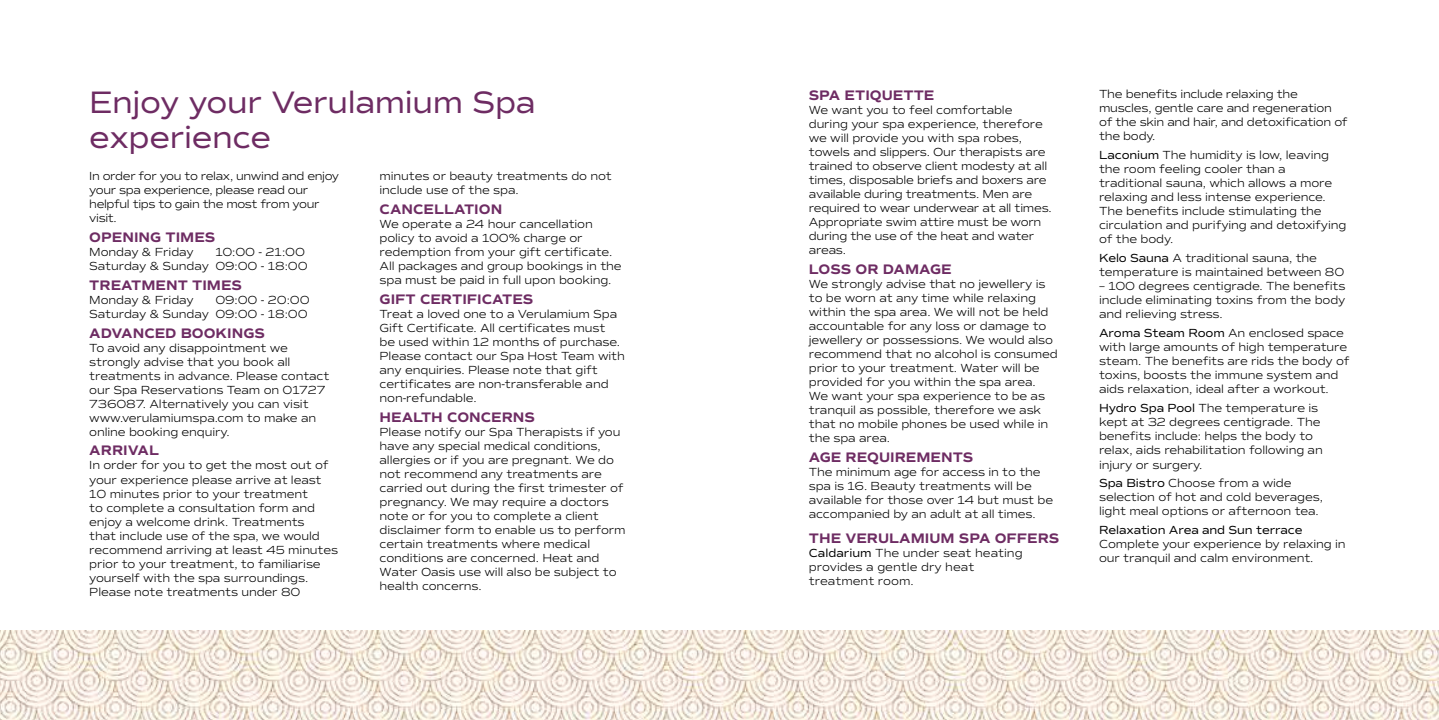
<style>
.page{position:relative;width:1439px;height:720px;background:#fff}
.page>*{position:absolute;margin:0;border:0;box-sizing:border-box;transform-origin:0 0}
.t1{font:31.5px/35px "Commuters Sans";letter-spacing:-.01em;color:#6e2c63}
.t2{font:700 14px "Commuters Sans";color:#6e2c63}
.t3{font:300 11.9px/14px "Commuters Sans";letter-spacing:-.01em;color:#000}
.t4{font:300 11.9px/14px "Commuters Sans";letter-spacing:-.03em;color:#000}
.t5{font:11.9px "Commuters Sans";letter-spacing:-.01em;color:#000}
.s1{font-weight:400}
</style>
<div class="page">
<img style="left:0;top:630px;width:1439px;height:89px">
<h1 class="t1" style="left:89px;top:85px;width:448px">Enjoy your Verulamium Spa experience</h1>
<p class="t4" style="left:89px;top:169px;width:251px">In order for you to relax, unwind and enjoy your spa experience, please read our helpful tips to gain the most from your visit.</p>
<p class="t2" style="left:89px;top:228px;width:128px">OPENING TIMES</p>
<p class="t3" style="left:89px;top:244px;width:106px">Monday &amp; Friday</p>
<p class="t3" style="left:379px;top:169px;width:234px">minutes or beauty treatments do not include use of the spa.</p>
<p class="t2" style="left:379px;top:200px;width:124px">CANCELLATION</p>
<p class="t3" style="left:379px;top:216px;width:244px">We operate a 24 hour cancellation policy to avoid a 100% charge or redemption from your gift certificate.<br>All packages and group bookings in the spa must be paid in full upon booking.</p>
<p class="t2" style="left:379px;top:290px;width:155px">GIFT CERTIFICATES</p>
<p class="t3" style="left:379px;top:306px;width:247px">Treat a loved one to a Verulamium Spa Gift Certificate. All certificates must<br>be used within 12 months of purchase.<br>Please contact our Spa Host Team with any enquiries. Please note that gift certificates are non-transferable and non-refundable.</p>
<p class="t2" style="left:379px;top:408px;width:157px">HEALTH CONCERNS</p>
<p class="t3" style="left:379px;top:424px;width:247px">Please notify our Spa Therapists if you have any special medical conditions, allergies or if you are pregnant. We do not recommend any treatments are carried out during the first trimester of pregnancy. We may require a doctors note or for you to complete a client disclaimer form to enable us to perform certain treatments where medical conditions are concerned. Heat and Water Oasis use will also be subject to health concerns.</p>
<p class="t3" style="left:89px;top:244px;width:220px;text-align:right">10:00 - 21:00<br>Saturday &amp; Sunday 09:00 - 18:00</p>
<p class="t2" style="left:89px;top:276px;width:154px">TREATMENT TIMES</p>
<p class="t3" style="left:89px;top:292px;width:106px">Monday &amp; Friday</p>
<p class="t3" style="left:89px;top:292px;width:222px;text-align:right">09:00 - 20:00<br>Saturday &amp; Sunday 09:00 - 18:00</p>
<p class="t2" style="left:89px;top:324px;width:177px">ADVANCED BOOKINGS</p>
<p class="t3" style="left:89px;top:340px;width:242px">To avoid any disappointment we strongly advise that you book all treatments in advance. Please contact our Spa Reservations Team on 01727<br>736087. Alternatively you can visit www.verulamiumspa.com to make an online booking enquiry.</p>
<p class="t2" style="left:89px;top:442px;width:71px">ARRIVAL</p>
<p class="t3" style="left:89px;top:458px;width:250px">In order for you to get the most out of your experience please arrive at least 10 minutes prior to your treatment<br>to complete a consultation form and enjoy a welcome drink. Treatments<br>that include use of the spa, we would recommend arriving at least 45 minutes prior to your treatment, to familiarise yourself with the spa surroundings.<br>Please note treatments under 80</p>
<p class="t2" style="left:809px;top:87px;width:127px">SPA ETIQUETTE</p>
<p class="t3" style="left:809px;top:103px;width:244px">We want you to feel comfortable during your spa experience, therefore we will provide you with spa robes, towels and slippers. Our therapists are trained to observe client modesty at all times, disposable briefs and boxers are available during treatments. Men are required to wear underwear at all times.<br>Appropriate swim attire must be worn during the use of the heat and water areas.</p>
<p class="t2" style="left:809px;top:260px;width:144px">LOSS OR DAMAGE</p>
<p class="t3" style="left:809px;top:277px;width:251px">We strongly advise that no jewellery is to be worn at any time while relaxing within the spa area. We will not be held accountable for any loss or damage to jewellery or possessions. We would also recommend that no alcohol is consumed prior to your treatment. Water will be provided for you within the spa area.<br>We want your spa experience to be as tranquil as possible, therefore we ask that no mobile phones be used while in the spa area.</p>
<p class="t2" style="left:809px;top:448px;width:166px">AGE REQUIREMENTS</p>
<p class="t3" style="left:809px;top:465px;width:246px">The minimum age for access in to the spa is 16. Beauty treatments will be available for those over 14 but must be accompanied by an adult at all times.</p>
<p class="t2" style="left:809px;top:529px;width:252px">THE VERULAMIUM SPA OFFERS</p>
<p class="t3" style="left:809px;top:545px;width:215px"><span class="s1">Caldarium</span> The under seat heating provides a gentle dry heat treatment room.</p>
<p class="t3" style="left:1099px;top:87px;width:250px">The benefits include relaxing the muscles, gentle care and regeneration of the skin and hair, and detoxification of the body.</p>
<p class="t3" style="left:1099px;top:148px;width:249px"><span class="s1">Laconium</span> The humidity is low, leaving the room feeling cooler than a traditional sauna, which allows a more relaxing and less intense experience.<br>The benefits include stimulating the circulation and purifying and detoxifying of the body.</p>
<p class="t3" style="left:1099px;top:251px;width:247px"><span class="s1">Kelo Sauna</span> A traditional sauna, the temperature is maintained between 80</p>
<p class="t3" style="left:1099px;top:279px;width:248px;text-align:justify">– 100 degrees centigrade. The benefits include eliminating toxins from the body and relieving stress.</p>
<p class="t3" style="left:1099px;top:326px;width:252px"><span class="s1">Aroma Steam Room</span> An enclosed space with large amounts of high temperature steam. The benefits are rids the body of toxins, boosts the immune system and aids relaxation, ideal after a workout.</p>
<p class="t3" style="left:1099px;top:401px;width:225px"><span class="s1">Hydro Spa Pool</span> The temperature is kept at 32 degrees centigrade. The benefits include: helps the body to relax, aids rehabilitation following an injury or surgery.</p>
<p class="t3" style="left:1099px;top:476px;width:225px"><span class="s1">Spa Bistro</span> Choose from a wide selection of hot and cold beverages, light meal options or afternoon tea.</p>
<p class="t5" style="left:1099px;top:523px;width:205px">Relaxation Area and Sun terrace</p>
<p class="t3" style="left:1099px;top:537px;width:248px">Complete your experience by relaxing in our tranquil and calm environment.</p>
</div>
